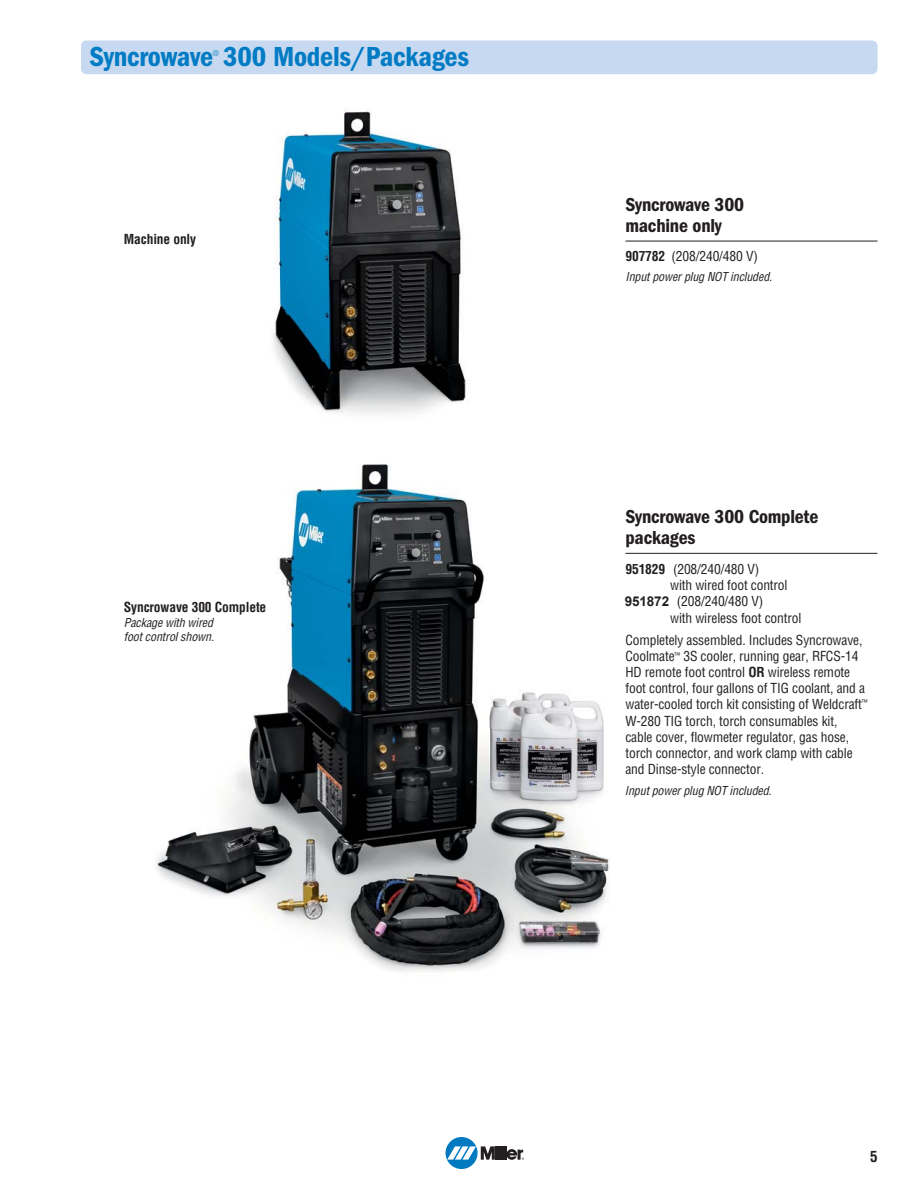
<style>
.page{position:relative;width:918px;height:1188px;background:#fff}
.page>*{position:absolute;margin:0;border:0;box-sizing:border-box;transform-origin:0 0}
.t1{font:28.5px "ITC Franklin Gothic Std Dm Cd";letter-spacing:-.01em;color:#007bc4}
.t2{font:19.5px/21px "ITC Franklin Gothic Std Dm Cd";letter-spacing:-.01em;color:#231f20}
.t3{font:700 condensed 15px "Helvetica";color:#231f20}
.t4{font:condensed 13.5px/16.2px "Helvetica";letter-spacing:-.01em;color:#231f20}
.t5{font:700 condensed 13.5px "Helvetica";letter-spacing:-.01em;color:#231f20}
.t6{font:italic condensed 12px/14.4px "Helvetica";color:#231f20}
.t7{font:condensed 7.5px "Helvetica";color:#007bc4}
.s1{font-weight:700}
.s2{font-family:"Arial";font-weight:700;font-stretch:normal}
</style>
<div class="page">
<img style="left:155px;top:464px;width:476px;height:508px">
<img style="left:273px;top:109px;width:193px;height:305px">
<div style="left:446px;top:1137px;width:32px;height:32px;background:#0079c1;border-radius:50%"></div>
<hr style="left:499px;top:1146px;width:3px;height:14px;background:#231f20">
<hr style="left:503px;top:1146px;width:3px;height:14px;background:#231f20">
<svg style="left:447px;top:1146px;width:52px;height:14px"></svg>
<svg style="left:506px;top:1149px;width:18px;height:11px"></svg>
<div style="left:81px;top:40px;width:797px;height:34px;background:#c7d9f0;border-radius:5px"></div>
<hr style="left:625px;top:241px;width:253px;height:1px;background:#231f20">
<hr style="left:625px;top:553px;width:253px;height:1px;background:#231f20">
<h1 class="t1" style="left:90px;top:46px;width:381px">Syncrowave 300 Models/Packages</h1>
<p class="t7" style="left:213px;top:50px;width:7px">®</p>
<p class="t5" style="left:124px;top:234px;width:74px">Machine only</p>
<p class="t5" style="left:124px;top:602px;width:144px">Syncrowave 300 Complete</p>
<p class="t6" style="left:124px;top:616px;width:94px">Package with wired footcontrolshown.</p>
<h2 class="t2" style="left:625px;top:195px;width:120px">Syncrowave 300 machine only</h2>
<p class="t4" style="left:625px;top:249px;width:134px"><span class="s1">907782</span> (208/240/480 V)</p>
<p class="t6" style="left:625px;top:271px;width:151px">Inputpowerplug NOT included.</p>
<h2 class="t2" style="left:625px;top:508px;width:194px">Syncrowave 300 Complete packages</h2>
<p class="t4" style="left:625px;top:562px;width:135px"><span class="s1">951829</span> (208/240/480 V)</p>
<p class="t4" style="left:670px;top:578px;width:119px">with wired foot control</p>
<p class="t4" style="left:625px;top:594px;width:140px"><span class="s2">951872</span> (208/240/480 V)</p>
<p class="t4" style="left:670px;top:611px;width:133px">with wireless foot control</p>
<p class="t4" style="left:625px;top:633px;width:243px">Completely assembled. Includes Syncrowave, Coolmate<sup>™</sup> 3S cooler, running gear, RFCS-14<br>HD remote foot control <span class="s1">OR</span> wireless remote foot control, four gallons of TIG coolant, and a water-cooled torch kit consisting of Weldcraft<sup>™ </sup>W-280 TIG torch, torch consumables kit, cable cover, flowmeter regulator, gas hose, torch connector, and work clamp with cable and Dinse-style connector.</p>
<p class="t6" style="left:625px;top:784px;width:151px">Inputpowerplug NOT included.</p>
<p class="t3" style="left:870px;top:1151px;width:9px">5</p>
</div>
